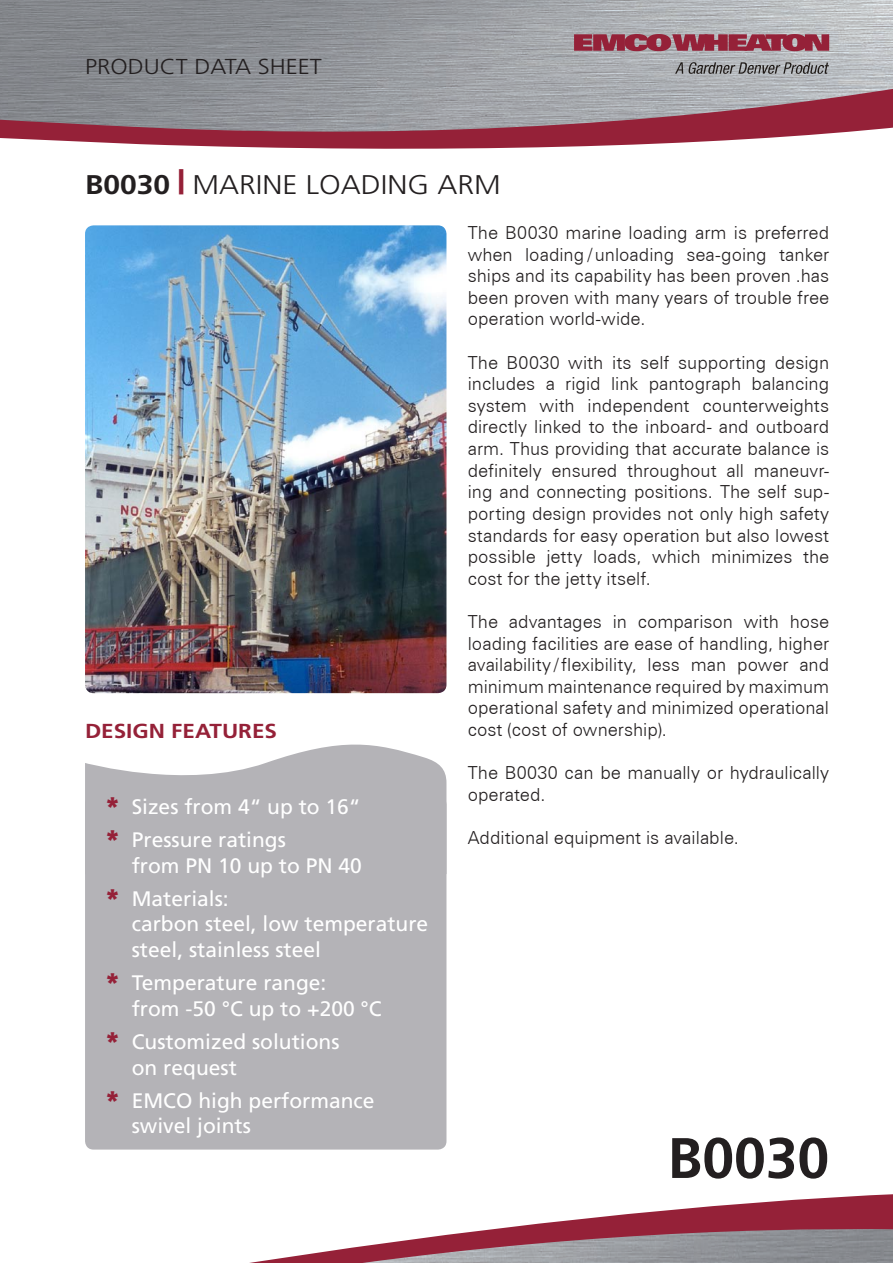
<style>
.page{position:relative;width:893px;height:1263px;background:#fff}
.page>*{position:absolute;margin:0;border:0;box-sizing:border-box;transform-origin:0 0}
.t1{font:700 57px "Frutiger";color:#231f20}
.t2{font:300 27px "Frutiger";color:#231f20;scale:1.11 1}
.t3{font:900 24px/33.8px "Frutiger";color:#952138}
.t4{font:300 21.6px "Frutiger";color:#231f20;scale:1.11 1}
.t5{font:21px/25.2px "Frutiger";color:#fff}
.t6{font:700 20.25px "Frutiger";color:#952138;scale:1.11 1}
.t7{font:300 18px/21.6px "Zurich BT";color:#231f20;text-align:justify}
.s1{font-weight:700}
.s2{font-weight:900;font-size:33.15px;color:#952138}
</style>
<div class="page">
<img style="left:0;top:0;width:893px;height:87px">
<svg style="left:0;top:87px;width:893px;height:62px;background:#a17984"></svg>
<svg style="left:249px;top:1194px;width:644px;height:69px"></svg>
<svg style="left:574px;top:34px;width:255px;height:17px;background:#9a3f52"></svg>
<svg style="left:675px;top:62px;width:8px;height:12px"></svg>
<svg style="left:689px;top:62px;width:140px;height:12px;background:#87888a"></svg>
<svg style="left:85px;top:744px;width:361px;height:58px;fill:#b4b3b7"></svg>
<div style="left:85px;top:796px;width:361px;height:353px;background:#b4b3b7;border-radius:9px"></div>
<img style="left:85px;top:225px;width:361px;height:468px;border-radius:9px">
<p class="t4" style="left:85px;top:54px;width:215px">PRODUCT DATA SHEET</p>
<h2 class="t2" style="left:85px;top:169px;width:371px"><span class="s1">B0030</span> <span class="s2">|</span> MARINE LOADING ARM</h2>
<p class="t6" style="left:85px;top:719px;width:174px">DESIGN FEATURES</p>
<h3 class="t3" style="left:106px;top:788px;width:14px">* *</h3>
<h3 class="t3" style="left:106px;top:881px;width:14px">*</h3>
<h3 class="t3" style="left:106px;top:965px;width:14px">*</h3>
<h3 class="t3" style="left:106px;top:1024px;width:14px">*</h3>
<h3 class="t3" style="left:106px;top:1083px;width:14px">*</h3>
<p class="t5" style="left:132px;top:789px;width:230px;line-height:33.8px">Sizes from 4“ up to 16“<br>Pressure ratings</p>
<p class="t5" style="left:132px;top:848px;width:231px;line-height:33.8px">from PN 10 up to PN 40<br>Materials:</p>
<p class="t5" style="left:132px;top:911px;width:298px">carbon steel, low temperature steel, stainless steel</p>
<p class="t5" style="left:132px;top:970px;width:251px">Temperature range:<br>from -50 °C up to +200 °C</p>
<p class="t5" style="left:132px;top:1029px;width:209px">Customized solutions on request</p>
<p class="t5" style="left:132px;top:1088px;width:244px">EMCO high performance swivel joints</p>
<p class="t7" style="left:468px;top:222px;width:363px">The B0030 marine loading arm is preferred when loading / unloading sea-going tanker ships and its capability has been proven .has been proven with many years of trouble free operation world-wide.</p>
<p class="t7" style="left:468px;top:351px;width:363px">The B0030 with its self supporting design includes a rigid link pantograph balancing system with independent counterweights directly linked to the inboard- and outboard arm. Thus providing that accurate balance is definitely ensured throughout all maneuvr&shy;ing and connecting positions. The self sup&shy;porting design provides not only high safety standards for easy operation but also lowest possible jetty loads, which minimizes the cost for the jetty itself.</p>
<p class="t7" style="left:468px;top:610px;width:363px">The advantages in comparison with hose loading facilities are ease of handling, higher availability/ flexibility, less man power and minimum maintenance required by maximum operational safety and minimized operational cost (cost of ownership).</p>
<p class="t7" style="left:468px;top:762px;width:363px">The B0030 can be manually or hydraulically operated.</p>
<p class="t7" style="left:468px;top:826px;width:273px">Additional equipment is available.</p>
<h1 class="t1" style="left:668px;top:1125px;width:163px">B0030</h1>
</div>
